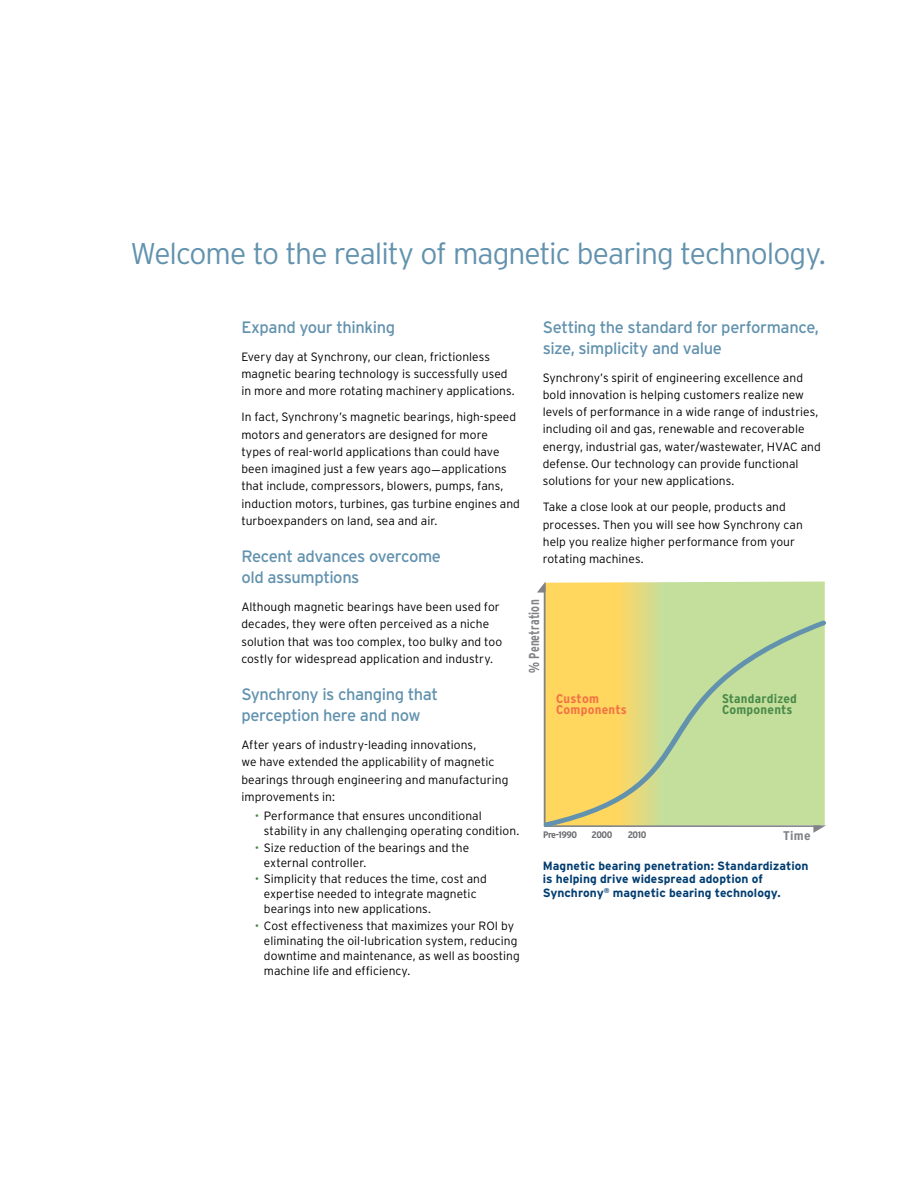
<style>
.page{position:relative;width:918px;height:1188px;background:#fff}
.page>*{position:absolute;margin:0;border:0;box-sizing:border-box;transform-origin:0 0}
.t1{font:300 30px "Interstate";letter-spacing:-.035em;color:#6292ae}
.t2{font:16.5px/21px "Interstate";letter-spacing:-.025em;color:#6292ae}
.t3{font:700 condensed 14.4px "Interstate";letter-spacing:.01em;color:#808285;scale:.87 1}
.t4{font:700 condensed 12.6px/11.1px "Interstate";letter-spacing:.015em;color:#498949;scale:1.15 1}
.t5{font:700 condensed 12.6px/11.1px "Interstate";letter-spacing:.015em;color:#f37043;scale:1.15 1}
.t6{font:700 condensed 12.6px "Interstate";color:#808285;scale:1.15 1}
.t7{font:300 12px/17.2px "Interstate";letter-spacing:.005em;color:#000}
.t8{font:700 12px/13.5px "Interstate";letter-spacing:.005em;color:#003d71}
.t9{font:700 condensed 9.45px "Interstate";letter-spacing:-.05em;color:#6d6e71;scale:1.15 1}
.s1{color:#498949}
</style>
<div class="page">
<svg style="left:537px;top:582px;width:9px;height:11px"></svg>
<svg style="left:543px;top:583px;width:279px;height:34px;background:#d7db86"></svg>
<svg style="left:543px;top:617px;width:283px;height:213px;background:#d4d98a"></svg>
<h1 class="t1" style="left:130px;top:237px;width:697px">Welcome to the reality of magnetic bearing technology.</h1>
<h2 class="t2" style="left:241px;top:316px;width:155px">Expand your thinking</h2>
<p class="t7" style="left:241px;top:348px;width:275px">Every day at Synchrony, our clean, frictionless magnetic bearing technology is successfully used in more and more rotating machinery applications.</p>
<p class="t7" style="left:241px;top:408px;width:280px">In fact, Synchrony’s magnetic bearings, high-speed motors and generators are designed for more types of real-world applications than could have been imagined just a few years ago—applications that include, compressors, blowers, pumps, fans, induction motors, turbines, gas turbine engines and turboexpanders on land, sea and air.</p>
<h2 class="t2" style="left:241px;top:546px;width:201px">Recent advances overcome old assumptions</h2>
<p class="t7" style="left:241px;top:598px;width:262px">Although magnetic bearings have been used for decades, they were often perceived as a niche solution that was too complex, too bulky and too costly for widespread application and industry.</p>
<h2 class="t2" style="left:241px;top:684px;width:198px">Synchrony is changing that perception here and now</h2>
<p class="t7" style="left:241px;top:736px;width:268px">After years of industry-leading innovations,<br>we have extended the applicability of magnetic bearings through engineering and manufacturing improvements in:</p>
<p class="t7" style="left:264px;top:808px;width:257px;line-height:15px;text-indent:-9px"><span class="s1">•</span> Performance that ensures unconditional stability in any challenging operating condition.</p>
<p class="t7" style="left:264px;top:840px;width:207px;line-height:15px;text-indent:-9px"><span class="s1">•</span> Size reduction of the bearings and the external controller.</p>
<p class="t7" style="left:264px;top:871px;width:225px;line-height:15px;text-indent:-9px"><span class="s1">•</span> Simplicity that reduces the time, cost and expertise needed to integrate magnetic bearings into new applications.</p>
<p class="t7" style="left:264px;top:918px;width:257px;line-height:15px;text-indent:-9px"><span class="s1">•</span> Cost effectiveness that maximizes your ROI by eliminating the oil-lubrication system, reducing downtime and maintenance, as well as boosting machine life and efficiency.</p>
<h2 class="t2" style="left:543px;top:316px;width:278px">Setting the standard for performance, size, simplicity and value</h2>
<p class="t7" style="left:543px;top:369px;width:280px">Synchrony’s spirit of engineering excellence and bold innovation is helping customers realize new levels of performance in a wide range of industries, including oil and gas, renewable and recoverable energy, industrial gas, water/wastewater, HVAC and defense. Our technology can provide functional solutions for your new applications.</p>
<p class="t7" style="left:543px;top:498px;width:262px">Take a close look at our people, products and processes. Then you will see how Synchrony can help you realize higher performance from your rotating machines.</p>
<p class="t3" style="left:526px;top:673px;width:85px;rotate:-90deg">% Penetration</p>
<p class="t5" style="left:556px;top:693px;width:63px">Custom<br>Components</p>
<p class="t4" style="left:722px;top:693px;width:67px">Standardized<br>Components</p>
<p class="t9" style="left:543px;top:829px;width:31px">Pre-1990</p>
<p class="t9" style="left:592px;top:829px;width:20px">2000</p>
<p class="t9" style="left:628px;top:829px;width:18px">2010</p>
<p class="t6" style="left:783px;top:828px;width:25px">Time</p>
<p class="t8" style="left:543px;top:859px;width:267px">Magnetic bearing penetration: Standardization is helping drive widespread adoption of<br>Synchrony<sup>®</sup> magnetic bearing technology.</p>
</div>
